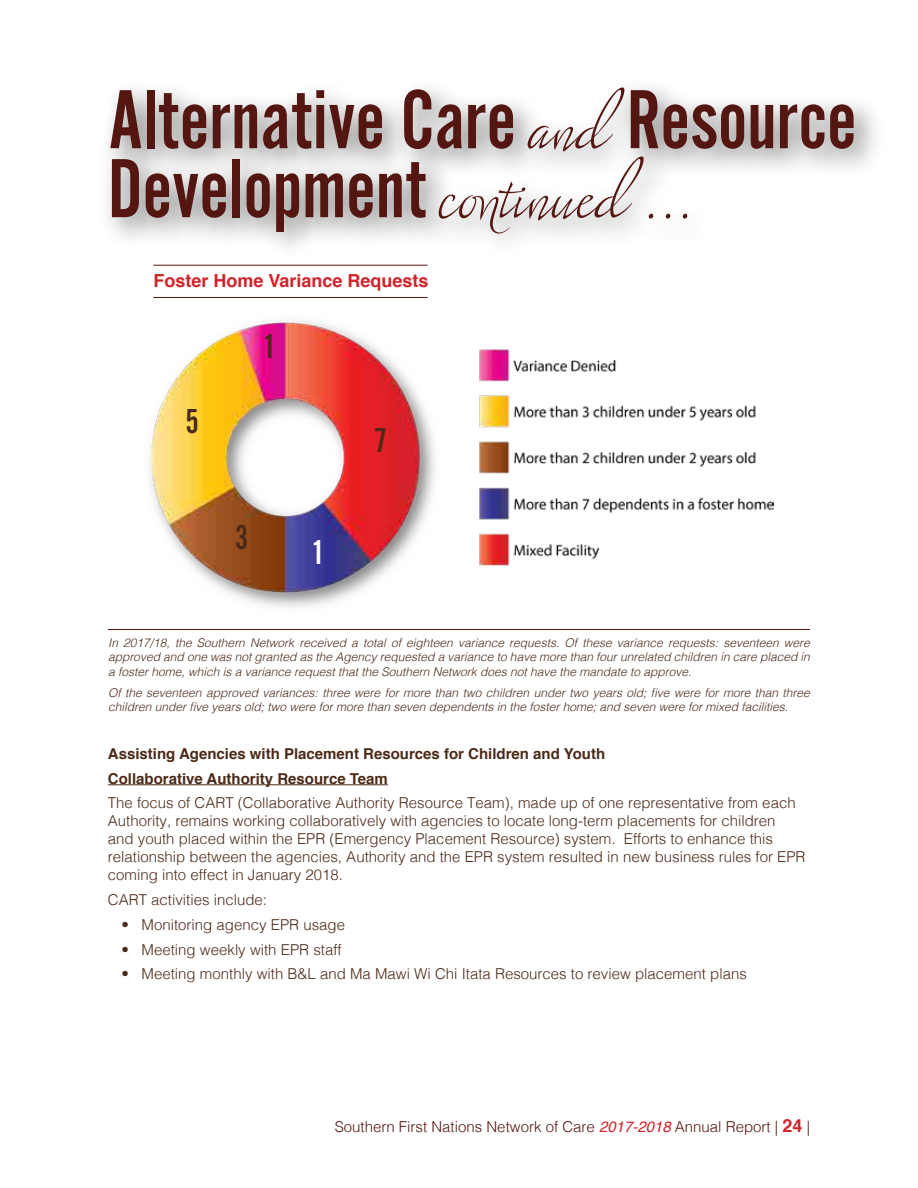
<style>
.page{position:relative;width:918px;height:1188px;background:#fff}
.page>*{position:absolute;margin:0;border:0;box-sizing:border-box;transform-origin:0 0}
.t1{font:87px "Alternate Got No 2 D";color:#541611}
.t2{font:87px "Lush Script";color:#541611}
.t3{font:36px "Alternate Got No 2 D";color:#4c2a18}
.t4{font:36px "Alternate Got No 2 D";color:#fff}
.t5{font:700 18px "Helvetica";color:#d2232a}
.t6{font:300 15px/18px "Helvetica";color:#4c2a18}
.t7{font:700 15px/24.8px "Helvetica";color:#4c2a18}
.t8{font:300 15px "Helvetica";color:#541611}
.t9{font:italic 300 12px/14.4px "Helvetica";color:#4c2a18;text-align:justify}
.s1{font-family:"Lush Script"}
.s2{font-family:"Alternate Got No 2 D"}
.s3{font-weight:400;font-style:italic;color:#d2232a}
.s4{font-weight:700;font-size:18px;color:#d2232a}
</style>
<div class="page">
<div style="left:99px;top:76px;width:786px;height:188px;background:#000;opacity:.5"></div>
<hr style="left:108px;top:784px;width:280px;height:1px;background:#4c2a18">
<img style="left:149px;top:320px;width:625px;height:288px">
<hr style="left:108px;top:629px;width:702px;height:1px;background:#541611">
<hr style="left:153px;top:265px;width:275px;height:1px;background:#541611">
<hr style="left:153px;top:297px;width:275px;height:1px;background:#541611">
<h1 class="t1" style="left:108px;top:73px;width:750px">Alternative Care <span class="s1">and</span> Resource</h1>
<h1 class="t2" style="left:108px;top:136px;width:590px"><span class="s2">Development</span> continued ...</h1>
<p class="t5" style="left:153px;top:267px;width:277px">Foster Home Variance Requests</p>
<h2 class="t3" style="left:185px;top:402px;width:15px">5</h2>
<h2 class="t3" style="left:262px;top:327px;width:15px">1</h2>
<h2 class="t3" style="left:235px;top:518px;width:15px">3</h2>
<h2 class="t4" style="left:311px;top:533px;width:15px">1</h2>
<h2 class="t3" style="left:374px;top:421px;width:15px">7</h2>
<p class="t9" style="left:108px;top:635px;width:703px">In 2017/18, the Southern Network received a total of eighteen variance requests. Of these variance requests: seventeen were approved and one was not granted as the Agency requested a variance to have more than four unrelated children in care placed in a foster home, which is a variance request that the Southern Network does not have the mandate to approve.</p>
<p class="t9" style="left:108px;top:685px;width:704px">Of the seventeen approved variances: three were for more than two children under two years old; five were for more than three children under five years old; two were for more than seven dependents in the foster home; and seven were for mixed facilities.</p>
<p class="t7" style="left:108px;top:741px;width:499px">Assisting Agencies with Placement Resources for Children and Youth<br>Collaborative Authority Resource Team</p>
<p class="t6" style="left:108px;top:793px;width:699px">The focus of CART (Collaborative Authority Resource Team), made up of one representative from each Authority, remains working collaboratively with agencies to locate long-term placements for children<br>and youth placed within the EPR (Emergency Placement Resource) system. Efforts to enhance this relationship between the agencies, Authority and the EPR system resulted in new business rules for EPR coming into effect in January 2018.</p>
<p class="t6" style="left:108px;top:890px;width:161px">CART activities include:</p>
<p class="t6" style="left:121px;top:915px;width:225px">• Monitoring agency EPR usage</p>
<p class="t6" style="left:121px;top:939px;width:222px">• Meeting weekly with EPR staff</p>
<p class="t6" style="left:121px;top:964px;width:627px">• Meeting monthly with B&amp;L and Ma Mawi Wi Chi Itata Resources to review placement plans</p>
<p class="t8" style="left:335px;top:1114px;width:477px">Southern First Nations Network of Care <span class="s3">2017-2018</span> Annual Report | <span class="s4">24</span> |</p>
</div>
